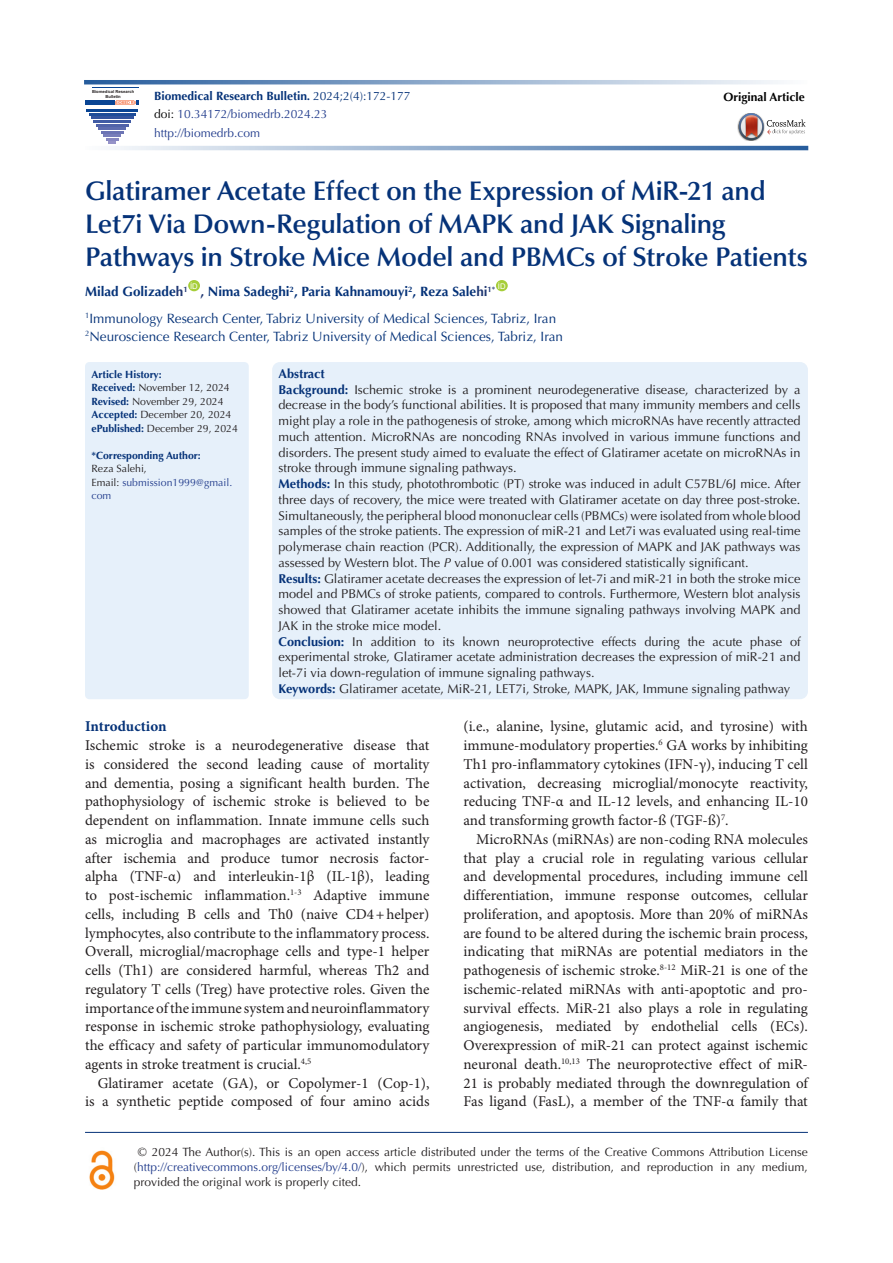
<style>
.page{position:relative;width:893px;height:1263px;background:#fff}
.page>*{position:absolute;margin:0;border:0;box-sizing:border-box;transform-origin:0 0}
.t1{font:600 27px/33px "Optima LT Std";letter-spacing:-.015em;color:#053278}
.t2{font:15px/18.8px "Minion Pro";color:#231f20;text-align:justify}
.heading_1{font:700 15px "Minion Pro";letter-spacing:-.005em;color:#053278}
.t3{font:13.5px "Optima LT Std";color:#053278}
.t4{font:700 13.5px "Optima LT Std";color:#053278}
.t5{font:12.75px/15.8px "Optima LT Std";color:#231f20;text-align:justify}
.t6{font:700 12.75px "Optima LT Std";color:#053278}
.corresponding{font:12px/15px "Optima LT Std";color:#231f20;text-align:justify}
.t7{font:12px "Optima LT Std";color:#253f8e}
.t8{font:700 12px "Optima LT Std";color:#053278}
.t9{font:700 12px "Optima LT Std";color:#000}
.t10{font:10.5px "Optima LT Std";color:#231f20}
.t11{font:700 10.5px "Optima LT Std";color:#053278}
.t12{font:10.5px/13.5px "Optima LT Std";color:#253f8e}
.t13{font:7.8px "Arial";color:#fff}
.t14{font:700 4.2px/4.7px "Arial";color:#231f20;text-align:center}
.s1{font-style:italic}
.s2{font-weight:400}
.s3{color:#000}
.s4{color:#213873}
.s5{color:#213973}
.s6{font-weight:700;color:#053278}
.s7{color:#231f20}
.s8{color:#253f8e}
</style>
<div class="page">
<hr style="left:85px;top:1132px;width:723px;height:1px;background:#053278">
<div style="left:188px;top:280px;width:12px;height:11px;background:#a6ce39;border-radius:50%"></div>
<div style="left:496px;top:280px;width:12px;height:11px;background:#a6ce39;border-radius:50%"></div>
<img style="left:737px;top:121px;width:2px;height:13px">
<svg style="left:739px;top:113px;width:66px;height:27px"></svg>
<svg style="left:84px;top:80px;width:697px;height:4px;background:#8da9ca"></svg>
<svg style="left:112px;top:146px;width:696px;height:4px;background:#8da9ca"></svg>
<img style="left:89px;top:1150px;width:26px;height:40px">
<svg style="left:85px;top:87px;width:54px;height:57px"></svg>
<div style="left:85px;top:362px;width:164px;height:337px;background:#e6f0fa;border-radius:4px"></div>
<div style="left:272px;top:362px;width:536px;height:337px;background:#e6f0fa;border-radius:8px"></div>
<p class="t14" style="left:92px;top:89px;width:44px">Biomedical Research<br>Bulletin</p>
<p class="t8" style="left:154px;top:89px;width:258px">Biomedical Research Bulletin<span class="s1">.</span> <span class="s2">2024;2(4):172-177</span></p>
<p class="t9" style="left:723px;top:90px;width:83px">Original Article</p>
<p class="t7" style="left:154px;top:107px;width:175px"><span class="s3">doi:</span> 10.34172/biomedrb.2024.23</p>
<p class="t7" style="left:154px;top:126px;width:108px">http://biomedrb.com</p>
<p class="t1" style="left:85px;top:174px;width:724px">Glatiramer Acetate Effect on the Expression of MiR-21 and<br>Let7i Via Down-Regulation of MAPK and JAK Signaling<br>Pathways in Stroke Mice Model and PBMCs of Stroke Patients</p>
<p class="t4" style="left:85px;top:284px;width:104px">Milad Golizade<span class="s4">h</span><sup>1</sup></p>
<p class="t13" style="left:498px;top:281px;width:9px">ID</p>
<p class="t3" style="left:85px;top:310px;width:473px"><sup>1</sup>Immunology Research Center, Tabriz University of Medical Sciences, Tabriz, Iran</p>
<p class="t3" style="left:85px;top:328px;width:479px"><sup>2</sup>Neuroscience Research Center, Tabriz University of Medical Sciences, Tabriz, Iran</p>
<p class="t13" style="left:190px;top:281px;width:9px">ID</p>
<p class="t4" style="left:200px;top:284px;width:297px"><span class="s4">,</span> Nima Sadeghi<sup>2</sup>, Paria Kahnamouyi<sup>2</sup>, Reza Sale<span class="s5">hi</span><sup>1*</sup></p>
<p class="t11" style="left:91px;top:368px;width:72px">Article History:</p>
<p class="t10" style="left:91px;top:381px;width:140px"><span class="s6">Received:</span> November 12, 2024</p>
<p class="t10" style="left:91px;top:395px;width:134px"><span class="s6">Revised:</span> November 29, 2024</p>
<p class="t10" style="left:91px;top:408px;width:142px"><span class="s6">Accepted:</span> December 20, 2024</p>
<p class="t10" style="left:91px;top:422px;width:148px"><span class="s6">ePublished:</span> December 29, 2024</p>
<p class="t11" style="left:91px;top:449px;width:111px">*Corresponding Author:</p>
<p class="t10" style="left:91px;top:462px;width:57px">Reza Salehi,</p>
<p class="t12" style="left:91px;top:475px;width:142px"><span class="s7">Email:</span> submission1999@gmail. com</p>
<p class="t6" style="left:279px;top:366px;width:48px">Abstract</p>
<p class="t5" style="left:279px;top:381px;width:524px"><span class="s6">Background:</span> Ischemic stroke is a prominent neurodegenerative disease, characterized by a decrease in the body’s functional abilities. It is proposed that many immunity members and cells might play a role in the pathogenesis of stroke, among which microRNAs have recently attracted much attention. MicroRNAs are noncoding RNAs involved in various immune functions and disorders. The present study aimed to evaluate the effect of Glatiramer acetate on microRNAs in stroke through immune signaling pathways.</p>
<p class="t5" style="left:279px;top:476px;width:524px"><span class="s6">Methods:</span> In this study, photothrombotic (PT) stroke was induced in adult C57BL/6J mice. After three days of recovery, the mice were treated with Glatiramer acetate on day three post-stroke.<br>Simultaneously, the peripheral blood mononuclear cells (PBMCs) were isolated from whole blood samples of the stroke patients. The expression of miR-21 and Let7i was evaluated using real-time polymerase chain reaction (PCR). Additionally, the expression of MAPK and JAK pathways was assessed by Western blot. The <span class="s1">P</span> value of 0.001 was considered statistically significant.</p>
<p class="t5" style="left:279px;top:570px;width:524px"><span class="s6">Results:</span> Glatiramer acetate decreases the expression of let-7i and miR-21 in both the stroke mice model and PBMCs of stroke patients, compared to controls. Furthermore, Western blot analysis showed that Glatiramer acetate inhibits the immune signaling pathways involving MAPK and JAK in the stroke mice model.</p>
<p class="t5" style="left:279px;top:633px;width:524px"><span class="s6">Conclusion:</span> In addition to its known neuroprotective effects during the acute phase of experimental stroke, Glatiramer acetate administration decreases the expression of miR-21 and let-7i via down-regulation of immune signaling pathways.</p>
<p class="t5" style="left:279px;top:681px;width:513px"><span class="s6">Keywords:</span> Glatiramer acetate, MiR-21, LET7i, Stroke, MAPK, JAK, Immune signaling pathway</p>
<p class="heading_1" style="left:85px;top:716px;width:83px">Introduction</p>
<p class="t2" style="left:85px;top:736px;width:346px">Ischemic stroke is a neurodegenerative disease that is considered the second leading cause of mortality and dementia, posing a significant health burden. The pathophysiology of ischemic stroke is believed to be dependent on inflammation. Innate immune cells such as microglia and macrophages are activated instantly after ischemia and produce tumor necrosis factor&shy;alpha (TNF-α) and interleukin-1β (IL-1β), leading to post-ischemic inflammation.<sup>1-3</sup> Adaptive immune cells, including B cells and Th0 (naive CD4+helper) lymphocytes, also contribute to the inflammatory process.<br>Overall, microglial/macrophage cells and type-1 helper cells (Th1) are considered harmful, whereas Th2 and regulatory T cells (Treg) have protective roles. Given the importance of the immune system and neuroinflammatory response in ischemic stroke pathophysiology, evaluating the efficacy and safety of particular immunomodulatory agents in stroke treatment is crucial.<sup>4,5</sup></p>
<p class="t2" style="left:85px;top:1074px;width:346px;text-align:right">Glatiramer acetate (GA), or Copolymer-1 (Cop-1), is a synthetic peptide composed of four amino acids</p>
<p class="t2" style="left:463px;top:718px;width:346px">(i.e., alanine, lysine, glutamic acid, and tyrosine) with immune-modulatory properties.<sup>6</sup> GA works by inhibiting Th1 pro-inflammatory cytokines (IFN-γ), inducing T cell activation, decreasing microglial/monocyte reactivity, reducing TNF-α and IL-12 levels, and enhancing IL-10 and transforming growth factor-ß (TGF-ß)<sup>7</sup>.</p>
<p class="t2" style="left:463px;top:830px;width:346px;text-indent:13px">MicroRNAs (miRNAs) are non-coding RNA molecules that play a crucial role in regulating various cellular and developmental procedures, including immune cell differentiation, immune response outcomes, cellular proliferation, and apoptosis. More than 20% of miRNAs are found to be altered during the ischemic brain process, indicating that miRNAs are potential mediators in the pathogenesis of ischemic stroke.<sup>8-12</sup> MiR-21 is one of the ischemic-related miRNAs with anti-apoptotic and pro&shy;survival effects. MiR-21 also plays a role in regulating angiogenesis, mediated by endothelial cells (ECs).<br>Overexpression of miR-21 can protect against ischemic neuronal death.<sup>10,13</sup> The neuroprotective effect of miR-21 is probably mediated through the downregulation of Fas ligand (FasL), a member of the TNF-α family that</p>
<p class="corresponding" style="left:134px;top:1144px;width:675px;text-indent:4px">© 2024 The Author(s). This is an open access article distributed under the terms of the Creative Commons Attribution License (<span class="s8">http://creativecommons.org/licenses/by/4.0/</span>), which permits unrestricted use, distribution, and reproduction in any medium, provided the original work is properly cited.</p>
</div>
